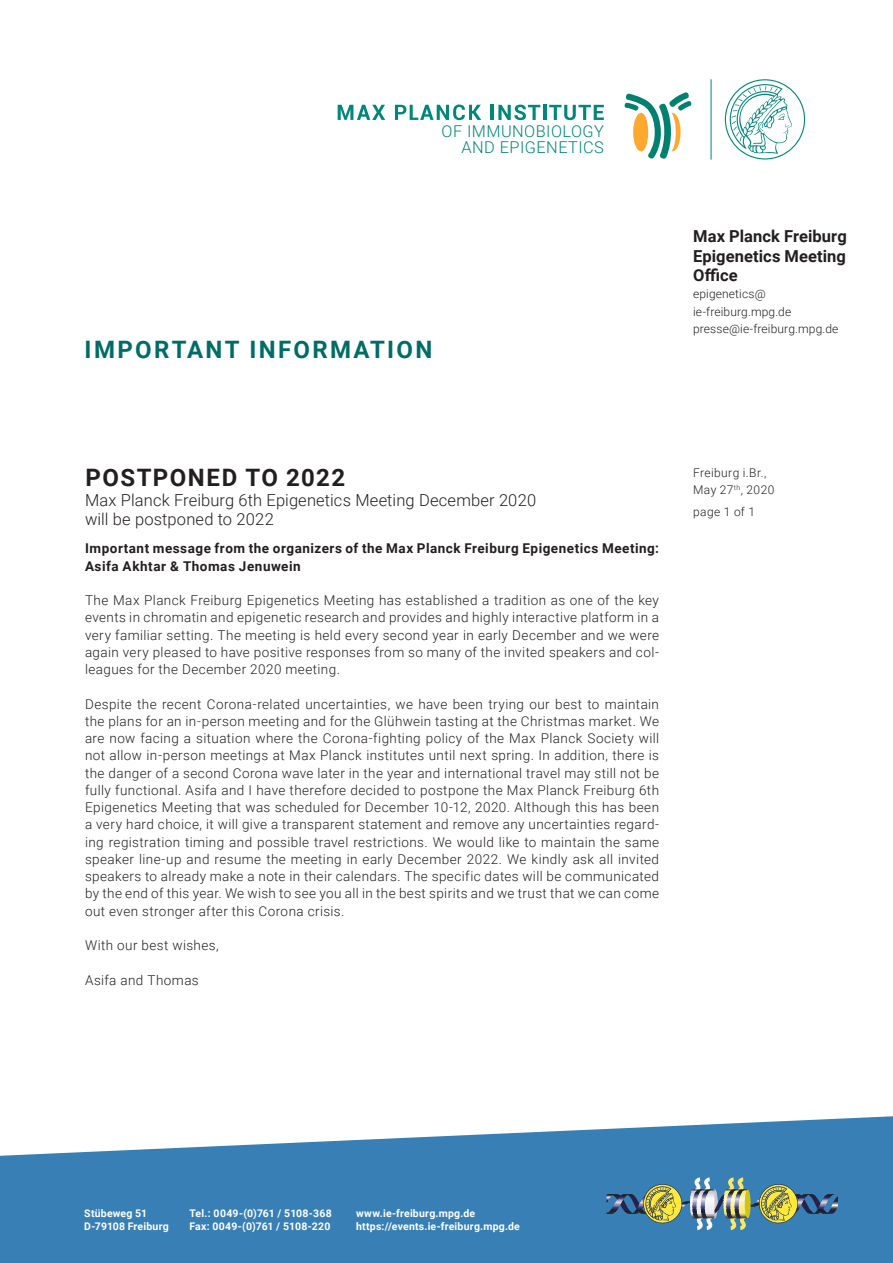
<style>
.page{position:relative;width:893px;height:1263px;background:#fff}
.page>*{position:absolute;margin:0;border:0;box-sizing:border-box;transform-origin:0 0}
.t1{font:700 24px "Roboto";letter-spacing:.1em;color:#006c66}
.t2{font:700 24px "Roboto";letter-spacing:.06em;color:#241f1f}
.t3{font:300 16.5px/19.8px "Roboto";letter-spacing:.01em;color:#241f1f}
.t4{font:700 16.5px/19.5px "Roboto";letter-spacing:.005em;color:#241f1f;text-align:justify}
.t5{font:300 16.35px/16.6px "Roboto";letter-spacing:.03em;color:#00877a;text-align:right}
.t6{font:300 13.5px/17.2px "Roboto";letter-spacing:.03em;color:#241f1f;text-align:justify}
.t7{font:700 13.5px/17.2px "Roboto";letter-spacing:.04em;color:#241f1f}
.t8{font:300 12px/17.2px "Roboto";letter-spacing:.01em;color:#241f1f}
.t9{font:300 12px/17.2px "Roboto";letter-spacing:.035em;color:#241f1f}
.t10{font:700 10.5px/12.8px "Roboto";letter-spacing:.02em;color:#fff}
</style>
<div class="page">
<svg style="left:0;top:1116px;width:893px;height:147px;background:#5592c0"></svg>
<svg style="left:725px;top:79px;width:80px;height:80px"></svg>
<hr style="left:711px;top:79px;width:1px;height:81px;background:#00877a">
<svg style="left:338px;top:105px;width:47px;height:15px"></svg>
<svg style="left:395px;top:105px;width:86px;height:15px"></svg>
<hr style="left:491px;top:105px;width:3px;height:15px;background:#00877a">
<svg style="left:498px;top:105px;width:42px;height:15px"></svg>
<hr style="left:543px;top:105px;width:3px;height:15px;background:#00877a">
<svg style="left:549px;top:105px;width:55px;height:15px"></svg>
<svg style="left:624px;top:92px;width:67px;height:67px"></svg>
<div style="left:633px;top:113px;width:15px;height:38px;background:#fea830;border-radius:50%"></div>
<div style="left:711px;top:1189px;width:7px;height:29px;border:1px solid #c7c8d1;border-radius:50%"></div>
<svg style="left:716px;top:1194px;width:8px;height:6px"></svg>
<svg style="left:716px;top:1200px;width:8px;height:9px"></svg>
<svg style="left:716px;top:1209px;width:8px;height:5px"></svg>
<img style="left:724px;top:1177px;width:114px;height:53px">
<svg style="left:607px;top:1177px;width:109px;height:53px;background:#688e99"></svg>
<p class="t5" style="left:441px;top:122px;width:164px">OF IMMUNOBIOLOGY<br>AND EPIGENETICS</p>
<h1 class="t1" style="left:85px;top:333px;width:349px">IMPORTANT INFORMATION</h1>
<p class="t4" style="left:693px;top:226px;width:155px">Max Planck Freiburg Epigenetics Meeting Office</p>
<p class="t8" style="left:693px;top:285px;width:147px">epigenetics@ ie-freiburg.mpg.de presse@ie-freiburg.mpg.de</p>
<h1 class="t2" style="left:85px;top:460px;width:261px">POSTPONED TO 2022</h1>
<p class="t3" style="left:85px;top:489px;width:453px">Max Planck Freiburg 6th Epigenetics Meeting December 2020 will be postponed to 2022</p>
<p class="t7" style="left:85px;top:539px;width:576px">Important message from the organizers of the Max Planck Freiburg Epigenetics Meeting:<br>Asifa Akhtar &amp; Thomas Jenuwein</p>
<p class="t6" style="left:85px;top:591px;width:576px">The Max Planck Freiburg Epigenetics Meeting has established a tradition as one of the key events in chromatin and epigenetic research and provides and highly interactive platform in a very familiar setting. The meeting is held every second year in early December and we were again very pleased to have positive responses from so many of the invited speakers and col&shy;leagues for the December 2020 meeting.</p>
<p class="t6" style="left:85px;top:695px;width:576px">Despite the recent Corona-related uncertainties, we have been trying our best to maintain the plans for an in-person meeting and for the Glühwein tasting at the Christmas market. We are now facing a situation where the Corona-fighting policy of the Max Planck Society will not allow in-person meetings at Max Planck institutes until next spring. In addition, there is the danger of a second Corona wave later in the year and international travel may still not be fully functional. Asifa and I have therefore decided to postpone the Max Planck Freiburg 6th Epigenetics Meeting that was scheduled for December 10-12, 2020. Although this has been a very hard choice, it will give a transparent statement and remove any uncertainties regard&shy;ing registration timing and possible travel restrictions. We would like to maintain the same speaker line-up and resume the meeting in early December 2022. We kindly ask all invited speakers to already make a note in their calendars. The specific dates will be communicated by the end of this year. We wish to see you all in the best spirits and we trust that we can come out even stronger after this Corona crisis.</p>
<p class="t6" style="left:85px;top:936px;width:135px">With our best wishes,</p>
<p class="t6" style="left:85px;top:971px;width:115px">Asifa and Thomas</p>
<p class="t9" style="left:693px;top:463px;width:83px">Freiburg i.Br.,<br>May 27<sup>th</sup>, 2020</p>
<p class="t8" style="left:693px;top:502px;width:63px">page 1 of 1</p>
<p class="t10" style="left:84px;top:1206px;width:86px">Stübeweg 51<br>D-79108 Freiburg</p>
<p class="t10" style="left:189px;top:1206px;width:144px">Tel.: 0049-(0)761 / 5108-368<br>Fax: 0049-(0)761 / 5108-220</p>
<p class="t10" style="left:356px;top:1206px;width:165px">www.ie-freiburg.mpg.de https://events.ie-freiburg.mpg.de</p>
</div>
